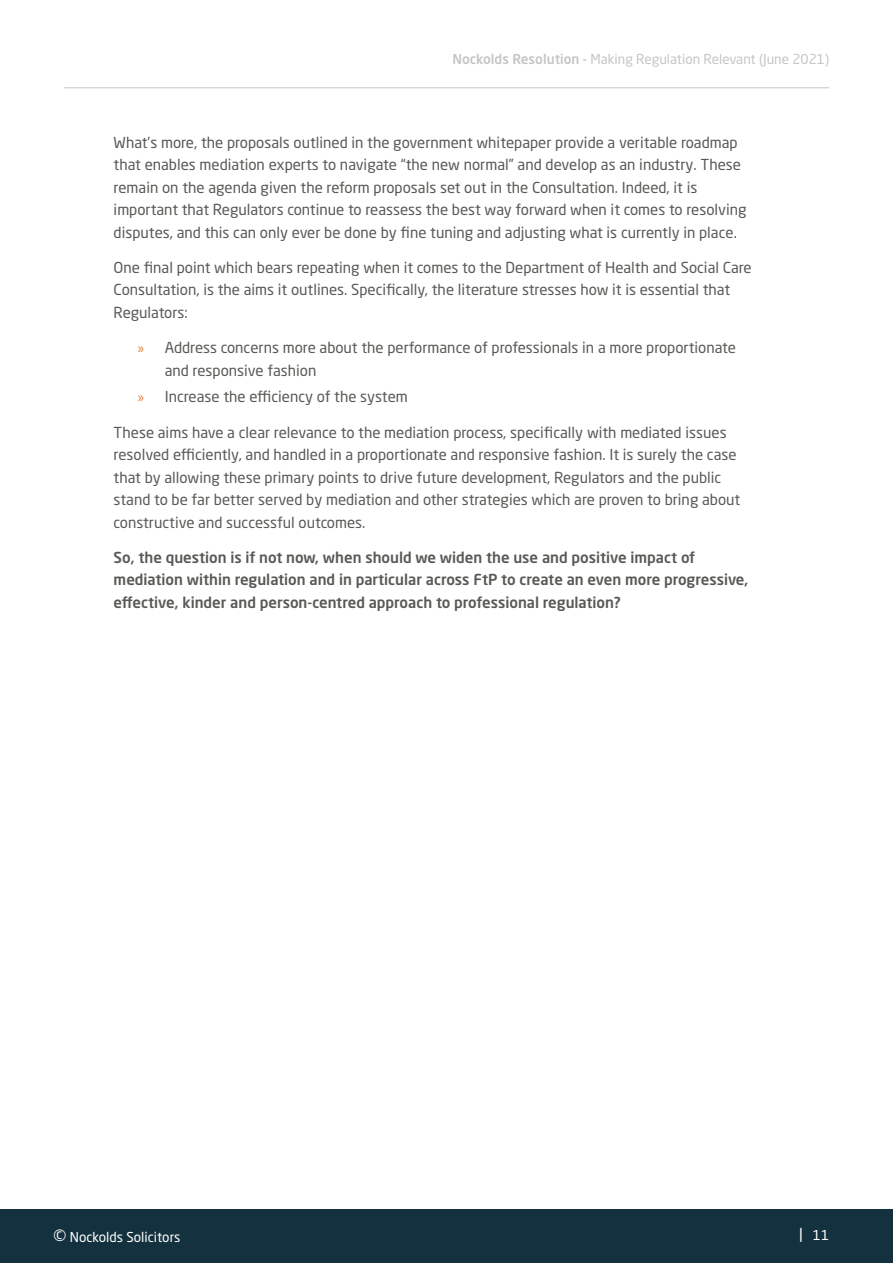
<style>
.page{position:relative;width:893px;height:1263px;background:#fff}
.page>*{position:absolute;margin:0;border:0;box-sizing:border-box;transform-origin:0 0}
.t1{font:15px/22.5px "Neo Sans Std";color:#5a5956}
.t2{font:500 15px/22.5px "Neo Sans Std";color:#5a5956}
.t3{font:13.5px "Neo Sans Std";color:#c6c6c6}
.t4{font:13.5px "Neo Sans Std";color:#fff}
.s1{font-weight:500}
.s2{font-family:"Myriad Pro";color:#e7782c}
.s3{font-size:18px}
.s4{font-size:15px}
</style>
<div class="page">
<div style="left:0;top:1209px;width:893px;height:54px;background:#13313f"></div>
<hr style="left:64px;top:87px;width:765px;height:1px;background:#c6c6c6">
<p class="t3" style="left:453px;top:51px;width:378px"><span class="s1">Nockolds Resolution -</span> Making Regulation Relevant (June 2021)</p>
<p class="t1" style="left:114px;top:131px;width:634px">What’s more, the proposals outlined in the government whitepaper provide a veritable roadmap that enables mediation experts to navigate “the new normal” and develop as an industry. These remain on the agenda given the reform proposals set out in the Consultation. Indeed, it is important that Regulators continue to reassess the best way forward when it comes to resolving disputes, and this can only ever be done by fine tuning and adjusting what is currently in place.</p>
<p class="t1" style="left:114px;top:256px;width:640px">One final point which bears repeating when it comes to the Department of Health and Social Care<br>Consultation, is the aims it outlines. Specifically, the literature stresses how it is essential that<br>Regulators:</p>
<p class="t1" style="left:165px;top:336px;width:573px;text-indent:-27px"><span class="s2">»</span> Address concerns more about the performance of professionals in a more proportionate and responsive fashion</p>
<p class="t1" style="left:138px;top:385px;width:272px"><span class="s2">»</span> Increase the efficiency of the system</p>
<p class="t1" style="left:114px;top:421px;width:628px">These aims have a clear relevance to the mediation process, specifically with mediated issues resolved efficiently, and handled in a proportionate and responsive fashion. It is surely the case that by allowing these primary points to drive future development, Regulators and the public stand to be far better served by mediation and other strategies which are proven to bring about constructive and successful outcomes.</p>
<p class="t2" style="left:114px;top:546px;width:636px">So, the question is if not now, when should we widen the use and positive impact of mediation within regulation and in particular across FtP to create an even more progressive, effective, kinder and person-centred approach to professional regulation?</p>
<p class="t4" style="left:53px;top:1229px;width:129px"><span class="s3">©</span> Nockolds Solicitors</p>
<p class="t4" style="left:799px;top:1227px;width:32px"><span class="s4">|</span> 11</p>
</div>
